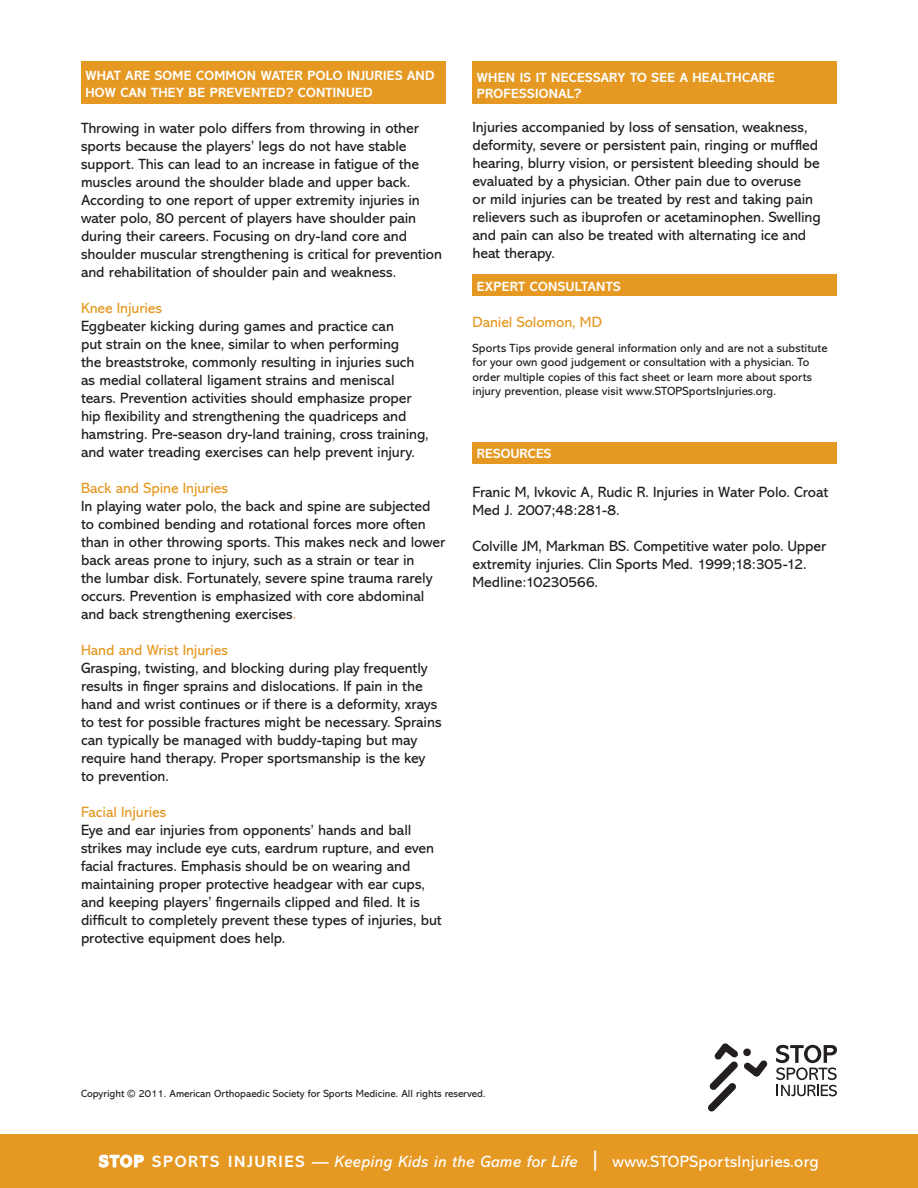
<style>
.page{position:relative;width:918px;height:1188px;background:#fff}
.page>*{position:absolute;margin:0;border:0;box-sizing:border-box;transform-origin:0 0}
.t1{font:italic 16.5px "Abadi";letter-spacing:.02em;color:#fff}
.t2{font:15px/18px "Abadi";letter-spacing:-.005em;color:#231f20}
.t3{font:15px "Abadi";letter-spacing:-.005em;color:#e59923}
.t4{font:700 13.5px/16.2px "Abadi";letter-spacing:.02em;color:#fff}
.t5{font:12px/14.4px "Abadi";letter-spacing:.005em;color:#231f20}
.t6{font:10.5px "Abadi";color:#231f20}
.s1{color:#e59923}
.s2{font-weight:700;font-style:normal}
.s3{font-size:24px}
.s4{font-style:normal}
</style>
<div class="page">
<div style="left:81px;top:82px;width:365px;height:22px;background:#e59923"></div>
<div style="left:472px;top:62px;width:365px;height:21px;background:#e59923"></div>
<div style="left:472px;top:82px;width:365px;height:22px;background:#e59923"></div>
<svg style="left:708px;top:1044px;width:60px;height:68px"></svg>
<svg style="left:776px;top:1045px;width:61px;height:51px"></svg>
<div style="left:0;top:1134px;width:918px;height:54px;background:#e59923"></div>
<div style="left:81px;top:62px;width:365px;height:21px;background:#e59923"></div>
<div style="left:472px;top:274px;width:365px;height:22px;background:#e59923"></div>
<svg style="left:98px;top:1154px;width:46px;height:14px"></svg>
<div style="left:472px;top:442px;width:365px;height:21px;background:#e59923"></div>
<p class="t4" style="left:85px;top:68px;width:275px">WHAT ARE SOME COMMON WATER POLO INJUR</p>
<p class="t4" style="left:383px;top:68px;width:53px">IES AND</p>
<p class="t4" style="left:85px;top:84px;width:261px">HOW CAN THEY BE PREVENTED? CONTINUE</p>
<p class="t4" style="left:363px;top:84px;width:11px">D</p>
<p class="t2" style="left:81px;top:119px;width:363px">Throwing in water polo differs from throwing in other sports because the players’ legs do not have stable support. This can lead to an increase in fatigue of the muscles around the shoulder blade and upper back.<br>According to one report of upper extremity injuries in water polo, 80 percent of players have shoulder pain during their careers. Focusing on dry-land core and shoulder muscular strengthening is critical for prevention and rehabilitation of shoulder pain and weakness.</p>
<p class="t3" style="left:81px;top:299px;width:83px">Knee Injuries</p>
<p class="t2" style="left:81px;top:317px;width:349px">Eggbeater kicking during games and practice can<br>put strain on the knee, similar to when performing<br>the breaststroke, commonly resulting in injuries such as medial collateral ligament strains and meniscal tears. Prevention activities should emphasize proper hip flexibility and strengthening the quadriceps and hamstring. Pre-season dry-land training, cross training, and water treading exercises can help prevent injury.</p>
<p class="t3" style="left:81px;top:479px;width:149px">Back and Spine Injuries</p>
<p class="t2" style="left:81px;top:497px;width:366px">In playing water polo, the back and spine are subjected to combined bending and rotational forces more often than in other throwing sports. This makes neck and lower back areas prone to injury, such as a strain or tear in<br>the lumbar disk. Fortunately, severe spine trauma rarely occurs. Prevention is emphasized with core abdominal and back strengthening exercises<span class="s1">.</span></p>
<p class="t3" style="left:81px;top:641px;width:149px">Hand and Wrist Injuries</p>
<p class="t2" style="left:81px;top:659px;width:362px">Grasping, twisting, and blocking during play frequently results in finger sprains and dislocations. If pain in the hand and wrist continues or if there is a deformity, xrays to test for possible fractures might be necessary. Sprains can typically be managed with buddy-taping but may require hand therapy. Proper sportsmanship is the key to prevention.</p>
<p class="t3" style="left:81px;top:803px;width:87px">Facial Injuries</p>
<p class="t2" style="left:81px;top:821px;width:362px">Eye and ear injuries from opponents’ hands and ball strikes may include eye cuts, eardrum rupture, and even facial fractures. Emphasis should be on wearing and maintaining proper protective headgear with ear cups, and keeping players’ fingernails clipped and filed. It is difficult to completely prevent these types of injuries, but protective equipment does help.</p>
<p class="t4" style="left:477px;top:69px;width:291px">WHEN IS IT NECESSARY TO SEE A HEALTHCARE<br>PROFESSIONAL?</p>
<p class="t2" style="left:472px;top:118px;width:350px">Injuries accompanied by loss of sensation, weakness, deformity, severe or persistent pain, ringing or muffled hearing, blurry vision, or persistent bleeding should be evaluated by a physician. Other pain due to overuse<br>or mild injuries can be treated by rest and taking pain relievers such as ibuprofen or acetaminophen. Swelling and pain can also be treated with alternating ice and heat therapy.</p>
<p class="t4" style="left:477px;top:278px;width:145px">EXPERT CONSULTANTS</p>
<p class="t3" style="left:472px;top:313px;width:131px">Daniel Solomon, MD</p>
<p class="t5" style="left:472px;top:341px;width:356px">Sports Tips provide general information only and are not a substitute for your own good judgement or consultation with a physician. To order multiple copies of this fact sheet or learn more about sports injury prevention, please visit www.STOPSportsInjuries.org.</p>
<p class="t4" style="left:477px;top:445px;width:76px">RESOURCES</p>
<p class="t2" style="left:472px;top:484px;width:357px">Franic M, Ivkovic A, Rudic R. Injuries in Water Polo. Croat<br>Med J. 2007;48:281-8.</p>
<p class="t2" style="left:472px;top:538px;width:355px">Colville JM, Markman BS. Competitive water polo. Upper extremity injuries. Clin Sports Med. 1999;18:305-12.<br>Medline:10230566.</p>
<p class="t6" style="left:81px;top:1088px;width:406px">Copyright © 2011. American Orthopaedic Society for Sports Medicine. All rights reserved.</p>
<p class="t1" style="left:99px;top:1152px;width:721px"><span class="s2">STOP SPO RTS INJURI ES —</span> Keeping Kids in the Game for Life <span class="s3">|</span> <span class="s4">www.STOPSportsInjuries.org</span></p>
<p class="t1" style="left:109px;top:1153px;width:702px"><span class="s2">STOP SPO RTS INJURI ES —</span> K eping Kids in the Game for Life <span class="s4">www.STOPSportsInjuries.org</span></p>
</div>
